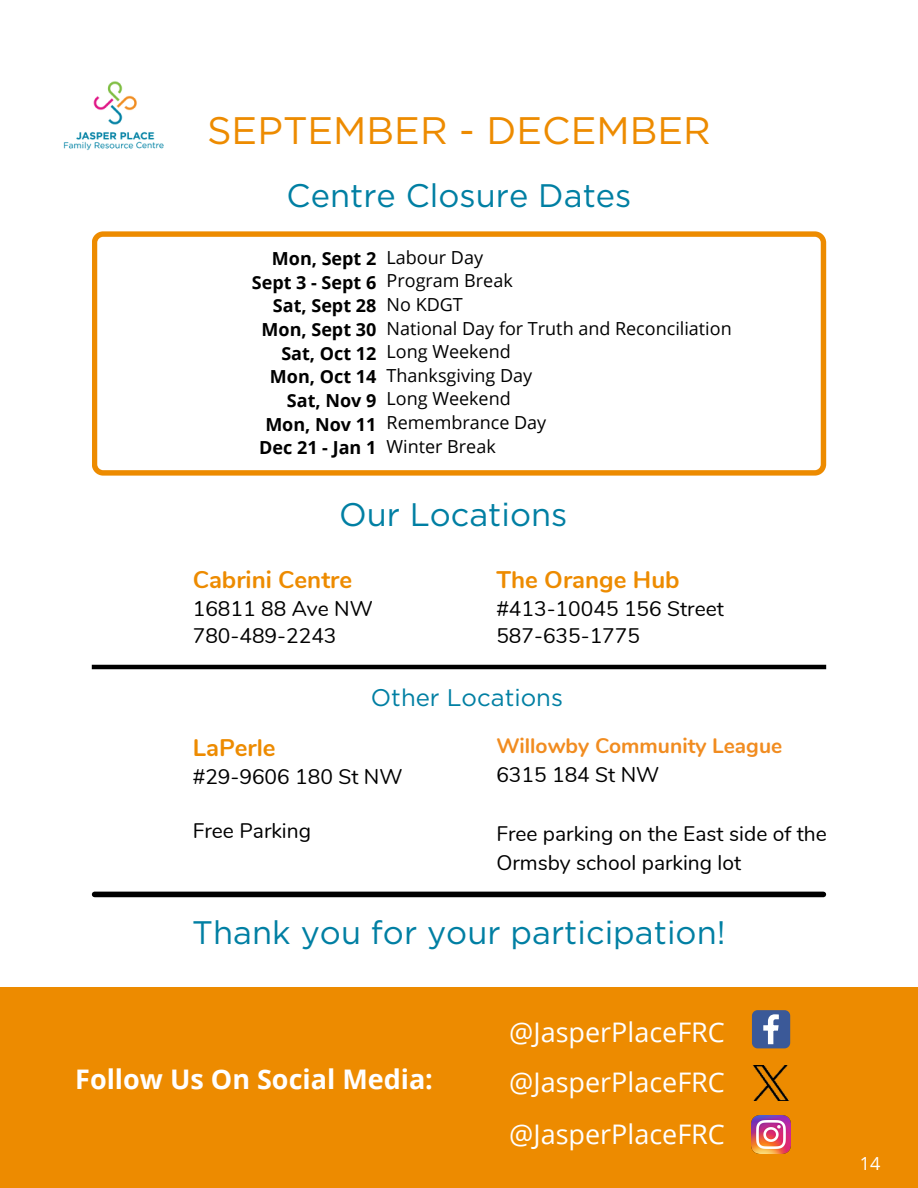
<style>
.page{position:relative;width:918px;height:1188px;background:#fff}
.page>*{position:absolute;margin:0;border:0;box-sizing:border-box;transform-origin:0 0}
.t1{font:38.4px "Gotham";color:#ed8b00}
.t2{font:32.55px "Gotham";color:#007fa3}
.t3{font:27px "Open Sans";color:#fff}
.t4{font:700 27px "Open Sans";color:#fff}
.t5{font:700 24px "Nunito";color:#ed8b00}
.t6{font:24px "Gotham";color:#007fa3}
.t7{font:21px/27px "Nunito";color:#000}
.t8{font:700 21px/29.2px "Nunito";color:#f18c20}
.t9{font:18px "Open Sans";color:#000}
.t10{font:700 18px "Open Sans";color:#000}
.t11{font:18px "Open Sans";color:#fff}
.s1{font-weight:400;color:#000}
</style>
<div class="page">
<div style="left:0;top:988px;width:918px;height:200px;background:#ed8b00"></div>
<div style="left:95px;top:892px;width:728px;height:5px;background:#000"></div>
<hr style="left:92px;top:665px;width:734px;height:4px;background:#000">
<svg style="left:752px;top:1010px;width:38px;height:38px"></svg>
<img style="left:753px;top:1065px;width:36px;height:35px">
<svg style="left:92px;top:231px;width:734px;height:245px"></svg>
<img style="left:752px;top:1115px;width:38px;height:38px">
<img style="left:63px;top:81px;width:101px;height:70px">
<p class="t1" style="left:207px;top:108px;width:505px">SEPTEMBER - DECEMBER</p>
<p class="t2" style="left:287px;top:176px;width:346px">Centre Closure Dates</p>
<p class="t10" style="left:272px;top:246px;width:106px">Mon, Sept 2</p>
<p class="t10" style="left:252px;top:270px;width:126px">Sept 3 - Sept 6</p>
<p class="t10" style="left:273px;top:293px;width:105px">Sat, Sept 28</p>
<p class="t10" style="left:262px;top:317px;width:116px">Mon, Sept 30</p>
<p class="t10" style="left:281px;top:340px;width:97px">Sat, Oct 12</p>
<p class="t10" style="left:270px;top:364px;width:108px">Mon, Oct 14</p>
<p class="t10" style="left:287px;top:388px;width:91px">Sat, Nov 9</p>
<p class="t10" style="left:265px;top:411px;width:112px">Mon, Nov 11</p>
<p class="t10" style="left:259px;top:435px;width:119px">Dec 21 - Jan 1</p>
<p class="t9" style="left:387px;top:244px;width:98px">Labour Day</p>
<p class="t9" style="left:387px;top:268px;width:128px">Program Break</p>
<p class="t9" style="left:387px;top:292px;width:78px">No KDGT</p>
<p class="t9" style="left:387px;top:315px;width:347px">National Day for Truth and Reconciliation</p>
<p class="t9" style="left:387px;top:339px;width:126px">Long Weekend</p>
<p class="t9" style="left:387px;top:363px;width:147px">Thanksgiving Day</p>
<h2 class="t9" style="left:387px;top:386px;width:126px">Long Weekend</h2>
<h5 class="t9" style="left:387px;top:410px;width:161px">Remembrance Day</h5>
<h6 class="t9" style="left:387px;top:433px;width:111px">Winter Break</h6>
<h6 class="t2" style="left:339px;top:495px;width:230px">Our Locations</h6>
<h6 class="t5" style="left:193px;top:564px;width:161px">Cabrini Centre</h6>
<h6 class="t7" style="left:193px;top:596px;width:182px">16811 88 Ave NW<br>780-489-2243</h6>
<h5 class="t5" style="left:496px;top:564px;width:185px">The Orange Hub</h5>
<h5 class="t7" style="left:496px;top:596px;width:229px">#413-10045 156 Street<br>587-635-1775</h5>
<h4 class="t6" style="left:371px;top:683px;width:194px">Other Locations</h4>
<p class="t5" style="left:193px;top:732px;width:84px">LaPerle</p>
<p class="t7" style="left:193px;top:764px;width:211px">#29-9606 180 St NW</p>
<h4 class="t7" style="left:193px;top:818px;width:120px">Free Parking</h4>
<p class="t8" style="left:496px;top:732px;width:287px">Willowby Community League<br><span class="s1">6315 184 St NW</span></p>
<h4 class="t7" style="left:496px;top:819px;width:332px;line-height:29.2px">Free parking on the East side of the<br>Ormsby school parking lot</h4>
<h6 class="t2" style="left:192px;top:913px;width:535px">Thank you for your participation!</h6>
<h1 class="t3" style="left:509px;top:1013px;width:217px">@JasperPlaceFRC</h1>
<p class="t4" style="left:75px;top:1060px;width:359px">Follow Us On Social Media:</p>
<p class="t3" style="left:509px;top:1063px;width:217px">@JasperPlaceFRC</p>
<h3 class="t3" style="left:509px;top:1115px;width:217px">@JasperPlaceFRC</h3>
<h6 class="t11" style="left:860px;top:1151px;width:22px">14</h6>
</div>
